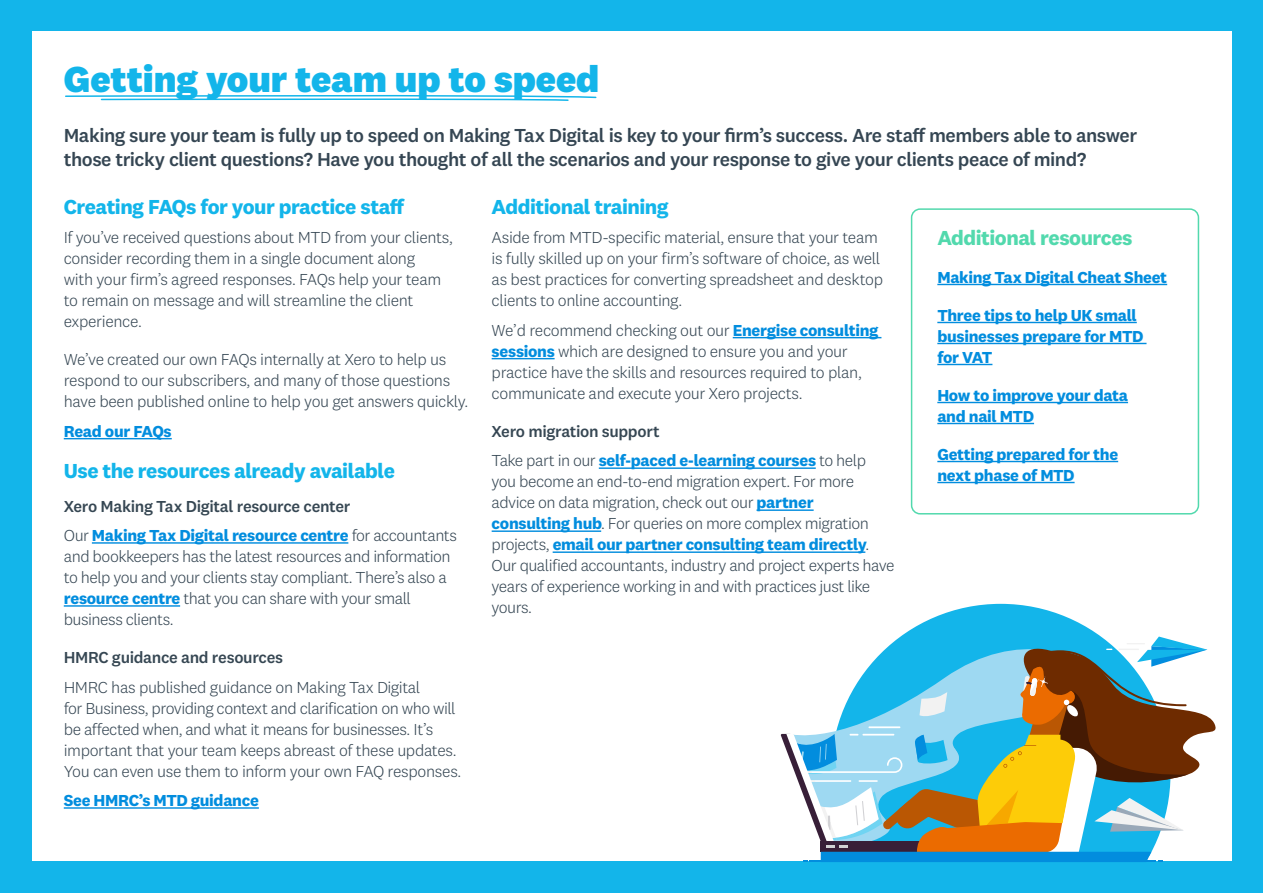
<style>
.page{position:relative;width:1263px;height:893px;background:#13b5ea}
.page>*{position:absolute;margin:0;border:0;box-sizing:border-box;transform-origin:0 0}
.t1{font:800 37.5px "National 2";letter-spacing:-.005em;color:#13b5ea}
.t2{font:700 21px "National 2";letter-spacing:-.025em;color:#13b5ea}
.t3{font:700 21px "National 2";letter-spacing:-.02em;color:#52d9ad}
.t4{font:500 19.5px/24px "National 2";letter-spacing:-.025em;color:#354653}
.t5{font:300 16.5px/21px "National 2";letter-spacing:-.025em;color:#354653}
.t6{font:700 16.5px/21px "National 2";letter-spacing:-.02em;color:#028dde}
.t7{font:500 16.5px/29.5px "National 2";letter-spacing:-.02em;color:#364753}
.s1{color:#364753}
.s2{font-weight:300;color:#354653}
.s3{font-weight:700;color:#028dde}
.s4{font-weight:500;color:#354653}
.s5{font-weight:500;color:#364753}
</style>
<div class="page">
<div style="left:32px;top:32px;width:1199px;height:829px;background:#fff"></div>
<svg style="left:65px;top:94px;width:532px;height:7px"></svg>
<div style="left:911px;top:208px;width:288px;height:306px;border:2px solid #52d9ad;border-radius:9px"></div>
<svg style="left:917px;top:604px;width:243px;height:33px"></svg>
<svg style="left:900px;top:626px;width:203px;height:11px;background:#27bbeb"></svg>
<svg style="left:781px;top:637px;width:435px;height:225px"></svg>
<hr style="left:64px;top:438px;width:108px;height:1px;background:#028dde">
<hr style="left:92px;top:542px;width:256px;height:2px;background:#028dde">
<hr style="left:64px;top:605px;width:116px;height:2px;background:#028dde">
<hr style="left:64px;top:807px;width:195px;height:2px;background:#028dde">
<hr style="left:733px;top:337px;width:148px;height:1px;background:#028dde">
<hr style="left:492px;top:358px;width:63px;height:1px;background:#028dde">
<hr style="left:599px;top:467px;width:217px;height:2px;background:#028dde">
<hr style="left:756px;top:509px;width:58px;height:2px;background:#028dde">
<hr style="left:492px;top:530px;width:109px;height:2px;background:#028dde">
<hr style="left:553px;top:551px;width:312px;height:2px;background:#028dde">
<hr style="left:937px;top:284px;width:230px;height:1px;background:#028dde">
<hr style="left:937px;top:322px;width:200px;height:1px;background:#028dde">
<hr style="left:937px;top:343px;width:209px;height:1px;background:#028dde">
<hr style="left:937px;top:364px;width:55px;height:1px;background:#028dde">
<hr style="left:937px;top:402px;width:191px;height:1px;background:#028dde">
<hr style="left:937px;top:423px;width:97px;height:1px;background:#028dde">
<hr style="left:937px;top:461px;width:181px;height:1px;background:#028dde">
<hr style="left:937px;top:482px;width:137px;height:1px;background:#028dde">
<h1 class="t1" style="left:64px;top:56px;width:537px">Getting your team up to speed</h1>
<p class="t4" style="left:64px;top:124px;width:1075px">Making sure your team is fully up to speed on Making Tax Digital is key to your firm’s success. Are staff members able to answer those tricky client questions? Have you thought of all the scenarios and your response to give your clients peace of mind?</p>
<p class="t2" style="left:64px;top:194px;width:343px">Creating FAQs for your practice staff</p>
<p class="t5" style="left:64px;top:227px;width:391px">If you’ve received questions about MTD from your clients, consider recording them in a single document along<br>with your firm’s agreed responses. FAQs help your team to remain on message and will streamline the client experience.</p>
<p class="t5" style="left:64px;top:349px;width:406px">We’ve created our own FAQs internally at Xero to help us respond to our subscribers, and many of those quest<span class="s1">ions have</span> been published online to help you get answers quickly.</p>
<p class="t6" style="left:64px;top:420px;width:109px">Read our FAQs</p>
<p class="t2" style="left:64px;top:458px;width:333px">Use the resources already available</p>
<p class="t7" style="left:64px;top:491px;width:395px">Xero Making Tax Digital resource center<br><span class="s2">Our</span> <span class="s3">Making Tax Digital resource centre</span> <span class="s2">for accountants</span></p>
<p class="t5" style="left:64px;top:546px;width:388px">and bookkeepers has the latest resources and information to help you and your clients stay compliant. There’s also a <span class="s3">resource centre</span> that you can share with your small business clients.</p>
<p class="t7" style="left:64px;top:642px;width:221px">HMRC guidance and resources</p>
<p class="t5" style="left:64px;top:676px;width:399px">HMRC has published guidance on Making Tax Digital<br>for Business, providing context and clarification on who will be affected when, and what it means for businesses. It’s important that your team keeps abreast of these updates.<br>You can even use them to inform your own FAQ responses.</p>
<p class="t6" style="left:64px;top:790px;width:197px">See HMRC’s MTD guidance</p>
<p class="t2" style="left:492px;top:194px;width:179px">Additional training</p>
<p class="t5" style="left:492px;top:227px;width:393px">Aside from MTD-specific material, ensure that your team is fully skilled up on your firm’s software of choice, as well as best practices for converting spreadsheet and desktop clients to online accounting.</p>
<p class="t5" style="left:492px;top:319px;width:388px">We’d recommend checking out our <span class="s3">Energise consulting sessions</span> which are designed to ensure you and your practice have the skills and resources required to plan, communicate and execute your Xero projects.</p>
<p class="t6" style="left:492px;top:416px;width:376px;line-height:29.5px"><span class="s4">X</span><span class="s5">ero migration support<br></span><span class="s2">Take part in our</span> self-paced e-learning courses <span class="s2">to help</span></p>
<p class="t5" style="left:492px;top:471px;width:404px">you become an end-to-end migration expert. For more advice on data migration, check out our <span class="s3">partner consulting hub</span>. For queries on more complex migration projects, <span class="s3">email our partner consulting team directly</span>.<br>Our qualified accountants, industry and project experts have years of experience working in and with practices just like yours.</p>
<p class="t3" style="left:937px;top:224px;width:197px">Additional resources</p>
<p class="t6" style="left:937px;top:266px;width:231px">Making Tax Digital Cheat Sheet</p>
<p class="t6" style="left:937px;top:304px;width:208px">Three tips to help UK small businesses prepare for MTD for VAT</p>
<p class="t6" style="left:937px;top:384px;width:192px">How to improve your data and nail MTD</p>
<p class="t6" style="left:937px;top:443px;width:182px">Getting prepared for the next phase of MTD</p>
</div>
